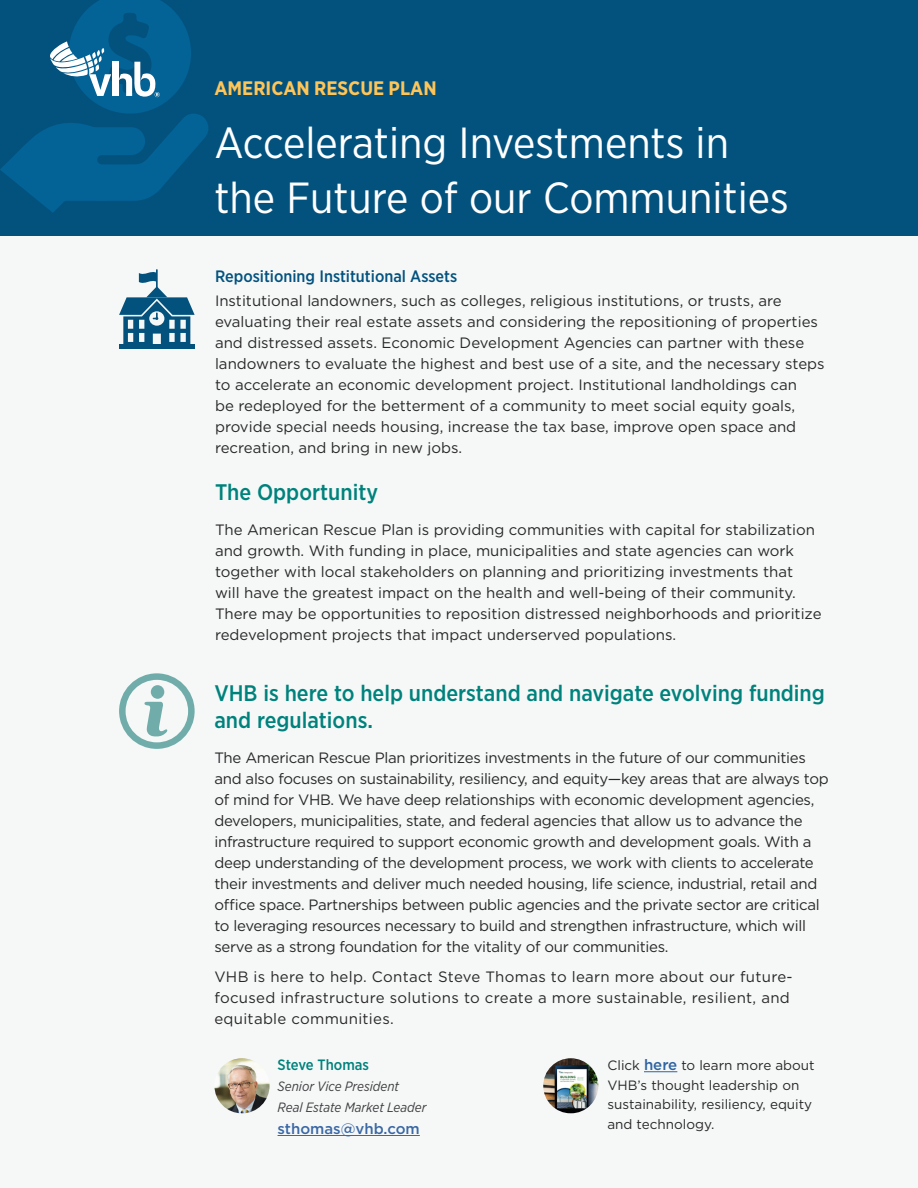
<style>
.page{position:relative;width:918px;height:1188px;background:#fff}
.page>*{position:absolute;margin:0;border:0;box-sizing:border-box;transform-origin:0 0}
.H1__White_Header{font:43.5px/55.5px "Gotham Narrow";color:#fff}
.H2__Green{font:500 22.5px/27px "Gotham Narrow";color:#00827c}
.Title__Yellow{font:700 19.5px "Gotham Narrow";color:#ffc557}
.H3__Blue{font:500 16.5px "Gotham Narrow";color:#03527e}
.Body__black{font:15px/21px "Gotham";color:#292829}
.Body__black-2{font:15px/21px "Gotham";letter-spacing:-.02em;color:#292829}
.Body__black-3{font:15px/21px "Gotham";letter-spacing:.02em;color:#292829}
.t1{font:500 15px "Gotham";color:#3a68a5}
.t2{font:500 15px "Gotham Narrow";letter-spacing:-.005em;color:#00827c}
.Body__black-4{font:13.5px/19.5px "Gotham";color:#292829}
.t3{font:italic 13.5px/21px "Gotham Narrow";color:#414042}
.s1{font-weight:500;font-size:15px;color:#2f63a2}
</style>
<div class="page">
<div style="left:0;top:144px;width:918px;height:1044px;background:#f6f8f8"></div>
<div style="left:0;top:0;width:918px;height:235px;background:#03527e"></div>
<svg style="left:0;top:0;width:208px;height:213px"></svg>
<img style="left:214px;top:1058px;width:56px;height:55px;border-radius:28px">
<img style="left:543px;top:1058px;width:55px;height:55px;border-radius:28px">
<hr style="left:278px;top:1135px;width:142px;height:1px;background:#3a68a5">
<svg style="left:119px;top:673px;width:76px;height:76px"></svg>
<div style="left:151px;top:685px;width:13px;height:14px;background:#70adaa;border-radius:50%"></div>
<hr style="left:644px;top:1071px;width:33px;height:1px;background:#2f63a2">
<hr style="left:119px;top:344px;width:76px;height:4px;background:#03527e">
<svg style="left:119px;top:269px;width:76px;height:75px"></svg>
<p class="Title__Yellow" style="left:214px;top:76px;width:224px">AMERICAN RESCUE PLAN</p>
<p class="H1__White_Header" style="left:214px;top:114px;width:576px">Accelerating Investments in the Future of our Communities</p>
<p class="H3__Blue" style="left:215px;top:266px;width:244px">Repositioning Institutional Assets</p>
<p class="Body__black" style="left:215px;top:290px;width:611px">Institutional landowners, such as colleges, religious institutions, or trusts, are evaluating their real estate assets and considering the repositioning of properties and distressed assets. Economic Development Agencies can partner with these landowners to evaluate the highest and best use of a site, and the necessary steps to accelerate an economic development project. Institutional landholdings can<br>be redeployed for the betterment of a community to meet social equity goals, provide special needs housing, increase the tax base, improve open space and recreation, and bring in new jobs.</p>
<p class="H2__Green" style="left:215px;top:478px;width:165px">The Opportunity</p>
<p class="Body__black" style="left:215px;top:518px;width:608px">The American Rescue Plan is providing communities with capital for stabilization and growth. With funding in place, municipalities and state agencies can work together with local stakeholders on planning and prioritizing investments that<br>will have the greatest impact on the health and well-being of their community.<br>There may be opportunities to reposition distressed neighborhoods and prioritize redevelopment projects that impact underserved populations.</p>
<p class="H2__Green" style="left:214px;top:680px;width:612px">VHB is here to help understand and navigate evolving funding and regulations.</p>
<p class="Body__black-2" style="left:214px;top:747px;width:616px">The American Rescue Plan prioritizes investments in the future of our communities and also focuses on sustainability, resiliency, and equity—key areas that are always top of mind for VHB. We have deep relationships with economic development agencies, developers, municipalities, state, and federal agencies that allow us to advance the infrastructure required to support economic growth and development goals. With a deep understanding of the development process, we work with clients to accelerate their investments and deliver much needed housing, life science, industrial, retail and office space. Partnerships between public agencies and the private sector are critical to leveraging resources necessary to build and strengthen infrastructure, which will serve as a strong foundation for the vitality of our communities.</p>
<p class="Body__black-3" style="left:214px;top:966px;width:580px">VHB is here to help. Contact Steve Thomas to learn more about our future&shy;focused infrastructure solutions to create a more sustainable, resilient, and equitable communities.</p>
<p class="t2" style="left:278px;top:1055px;width:93px">Steve Thomas</p>
<p class="t3" style="left:278px;top:1076px;width:150px">Senior Vice President<br>Real Estate Market Leader</p>
<p class="t1" style="left:278px;top:1119px;width:144px">sthomas@vhb.com</p>
<p class="Body__black-4" style="left:608px;top:1055px;width:209px">Click <span class="s1">here</span> to learn more about<br>VHB’s thought leadership on sustainability, resiliency, equity and technology.</p>
</div>
